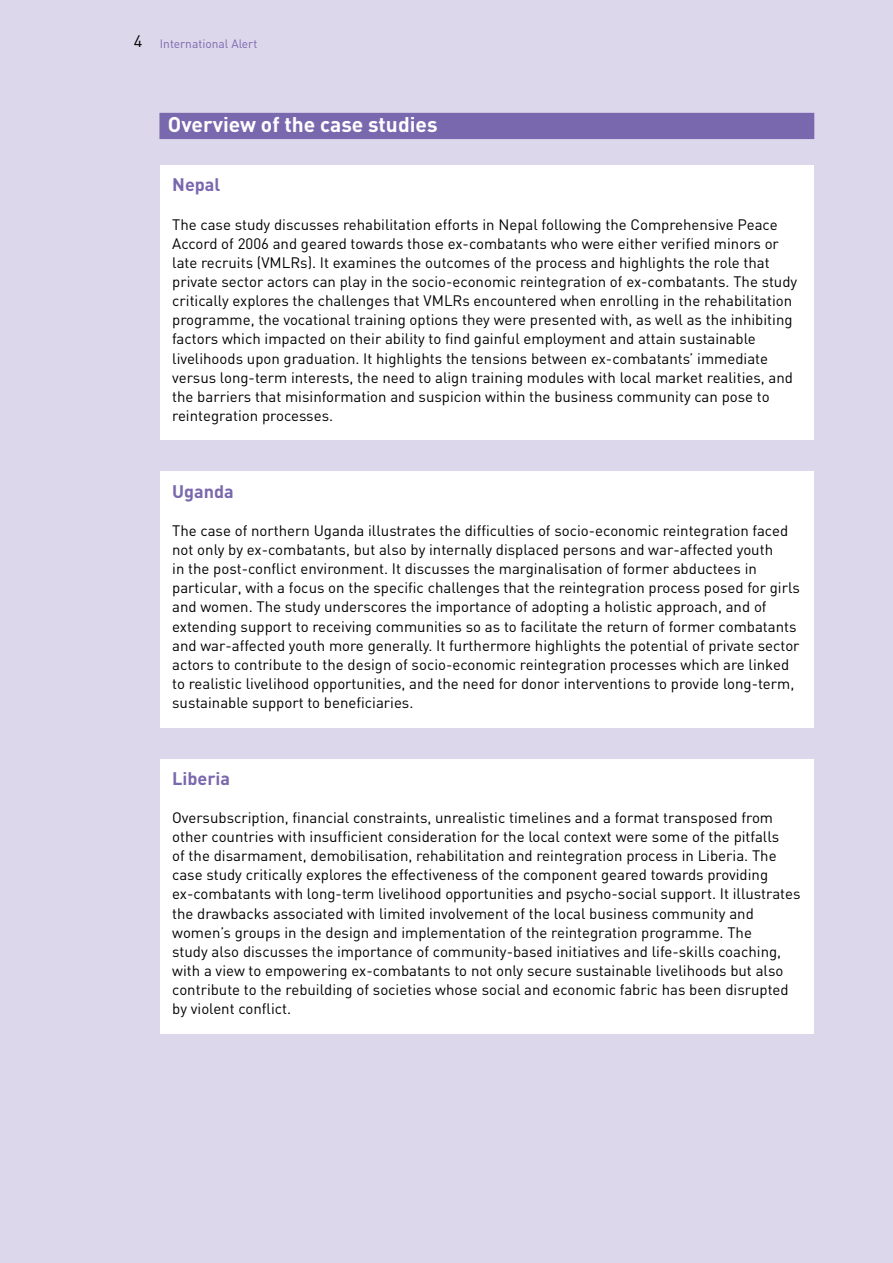
<style>
.page{position:relative;width:893px;height:1263px;background:#dcd7eb}
.page>*{position:absolute;margin:0;border:0;box-sizing:border-box;transform-origin:0 0}
.t1{font:700 21px "DIN";color:#fff}
.t2{font:700 18px "DIN";color:#7a68ae}
.t3{font:15px/19.2px "DIN";color:#000}
.t4{font:12px "DIN";color:#7a68ae}
.s1{font-size:16.5px;color:#000}
</style>
<div class="page">
<div style="left:160px;top:165px;width:654px;height:275px;background:#fff"></div>
<div style="left:160px;top:471px;width:654px;height:256px;background:#fff"></div>
<div style="left:160px;top:759px;width:654px;height:275px;background:#fff"></div>
<div style="left:159px;top:113px;width:655px;height:26px;background:#7a68ae"></div>
<p class="t4" style="left:134px;top:36px;width:125px"><span class="s1">4</span> International Alert</p>
<h1 class="t1" style="left:168px;top:111px;width:271px">Overview of the case studies</h1>
<p class="t2" style="left:172px;top:173px;width:50px">Nepal</p>
<p class="t3" style="left:172px;top:214px;width:627px">The case study discusses rehabilitation efforts in Nepal following the Comprehensive Peace Accord of 2006 and geared towards those ex-combatants who were either verified minors or late recruits (VMLRs). It examines the outcomes of the process and highlights the role that private sector actors can play in the socio-economic reintegration of ex-combatants. The study critically explores the challenges that VMLRs encountered when enrolling in the rehabilitation programme, the vocational training options they were presented with, as well as the inhibiting factors which impacted on their ability to find gainful employment and attain sustainable livelihoods upon graduation. It highlights the tensions between ex-combatants’ immediate versus long-term interests, the need to align training modules with local market realities, and the barriers that misinformation and suspicion within the business community can pose to reintegration processes.</p>
<p class="t2" style="left:172px;top:479px;width:63px">Uganda</p>
<p class="t3" style="left:172px;top:520px;width:629px">The case of northern Uganda illustrates the difficulties of socio-economic reintegration faced not only by ex-combatants, but also by internally displaced persons and war-affected youth<br>in the post-conflict environment. It discusses the marginalisation of former abductees in particular, with a focus on the specific challenges that the reintegration process posed for girls and women. The study underscores the importance of adopting a holistic approach, and of extending support to receiving communities so as to facilitate the return of former combatants and war-affected youth more generally. It furthermore highlights the potential of private sector actors to contribute to the design of socio-economic reintegration processes which are linked to realistic livelihood opportunities, and the need for donor interventions to provide long-term, sustainable support to beneficiaries.</p>
<p class="t2" style="left:172px;top:766px;width:59px">Liberia</p>
<p class="t3" style="left:172px;top:807px;width:630px">Oversubscription, financial constraints, unrealistic timelines and a format transposed from other countries with insufficient consideration for the local context were some of the pitfalls<br>of the disarmament, demobilisation, rehabilitation and reintegration process in Liberia. The case study critically explores the effectiveness of the component geared towards providing ex-combatants with long-term livelihood opportunities and psycho-social support. It illustrates the drawbacks associated with limited involvement of the local business community and women’s groups in the design and implementation of the reintegration programme. The<br>study also discusses the importance of community-based initiatives and life-skills coaching, with a view to empowering ex-combatants to not only secure sustainable livelihoods but also contribute to the rebuilding of societies whose social and economic fabric has been disrupted by violent conflict.</p>
</div>
